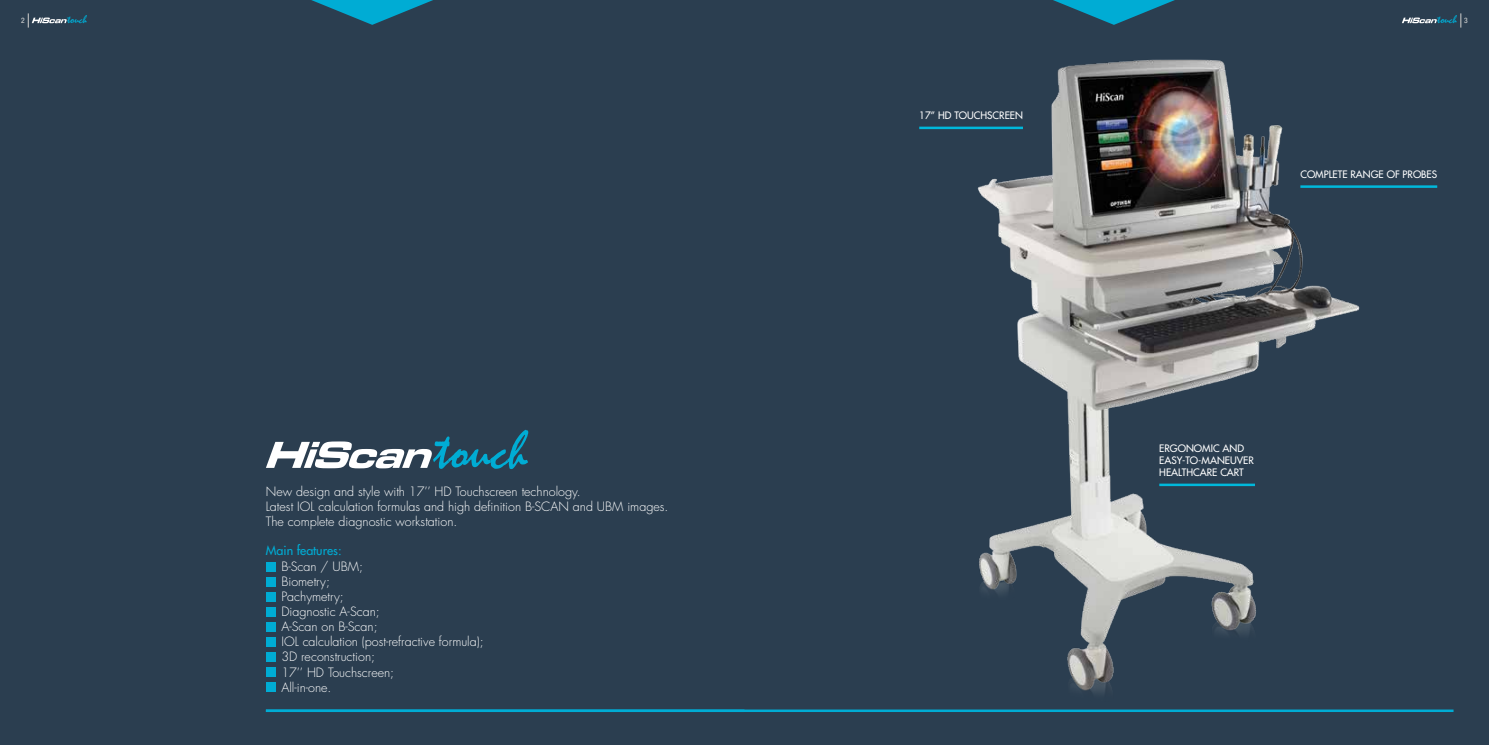
<style>
.page{position:relative;width:1489px;height:745px;background:#fff}
.page>*{position:absolute;margin:0;border:0;box-sizing:border-box;transform-origin:0 0}
.t1{font:55.38px "Mistral";color:#00acd4}
.t2{font:300 12.5px/15px "Futura Std";color:#fff}
.t3{font:500 12.5px "Futura Std";color:#00acd4}
.t4{font:11.62px "Mistral";color:#00acd4}
.t5{font:500 10px/12px "Futura Std";color:#fff}
.t6{font:condensed 7.5px "Helvetica Neue LT Std";color:#e2e1df}
.s1{font-family:"Helvetica Neue LT Std";font-stretch:condensed;font-size:7.5px;color:#e2e1df}
</style>
<div class="page">
<div style="left:0;top:0;width:1488px;height:744px;background:#2b3e50"></div>
<img style="left:923px;top:59px;width:437px;height:635px">
<svg style="left:311px;top:0;width:122px;height:25px"></svg>
<hr style="left:266px;top:709px;width:1187px;height:2px;background:#00acd4">
<svg style="left:1053px;top:0;width:121px;height:25px"></svg>
<svg style="left:266px;top:441px;width:166px;height:27px"></svg>
<div style="left:266px;top:561px;width:9px;height:10px;background:#00acd4"></div>
<div style="left:266px;top:576px;width:9px;height:10px;background:#00acd4"></div>
<div style="left:266px;top:591px;width:9px;height:10px;background:#00acd4"></div>
<div style="left:266px;top:606px;width:9px;height:10px;background:#00acd4"></div>
<div style="left:266px;top:621px;width:9px;height:10px;background:#00acd4"></div>
<div style="left:266px;top:636px;width:9px;height:10px;background:#00acd4"></div>
<div style="left:266px;top:651px;width:9px;height:10px;background:#00acd4"></div>
<div style="left:266px;top:666px;width:9px;height:10px;background:#00acd4"></div>
<div style="left:266px;top:681px;width:9px;height:10px;background:#00acd4"></div>
<hr style="left:919px;top:126px;width:103px;height:3px;background:#00b8db">
<hr style="left:1159px;top:483px;width:95px;height:3px;background:#00b8db">
<hr style="left:1300px;top:185px;width:136px;height:3px;background:#00b8db">
<svg style="left:1460px;top:13px;width:1px;height:15px"></svg>
<svg style="left:1402px;top:18px;width:35px;height:5px"></svg>
<svg style="left:28px;top:13px;width:39px;height:15px"></svg>
<p class="t6" style="left:21px;top:16px;width:5px">2</p>
<p class="t4" style="left:67px;top:13px;width:21px">touch</p>
<p class="t4" style="left:1436px;top:13px;width:32px">touch <span class="s1">3</span></p>
<h1 class="t1" style="left:434px;top:419px;width:95px">touch</h1>
<p class="t2" style="left:266px;top:484px;width:316px">New design and style with 17’’ HD Touchscreen technology.<br>Latest IOL</p>
<p class="t2" style="left:266px;top:499px;width:404px;text-indent:53px">calculation formulas and high definition B-SCAN and UBM images.<br>The complete diagnostic workstation.</p>
<p class="t3" style="left:266px;top:541px;width:77px">MAIN FEATURES:</p>
<p class="t2" style="left:281px;top:559px;width:100px">B-Scan / UBM;<br>Biometry;<br>Pachymetry;<br>Diagnostic A-Scan;<br>A-Scan on B-Scan;<br>IOL</p>
<p class="t2" style="left:281px;top:634px;width:204px;text-indent:21px">calculation (post-refractive formula);<br>3D reconstruction;<br>17’’ HD Touchscreen;<br>All-in-one.</p>
<p class="t5" style="left:919px;top:109px;width:87px">17” HD TOUCHSCREEN</p>
<p class="t5" style="left:1300px;top:168px;width:138px">COMPLETE RANGE OF PROBES</p>
<p class="t5" style="left:1159px;top:441px;width:96px">ERGONOMIC AND<br>EASY-TO-MANEUVER<br>HEALTHCARE CART</p>
</div>
